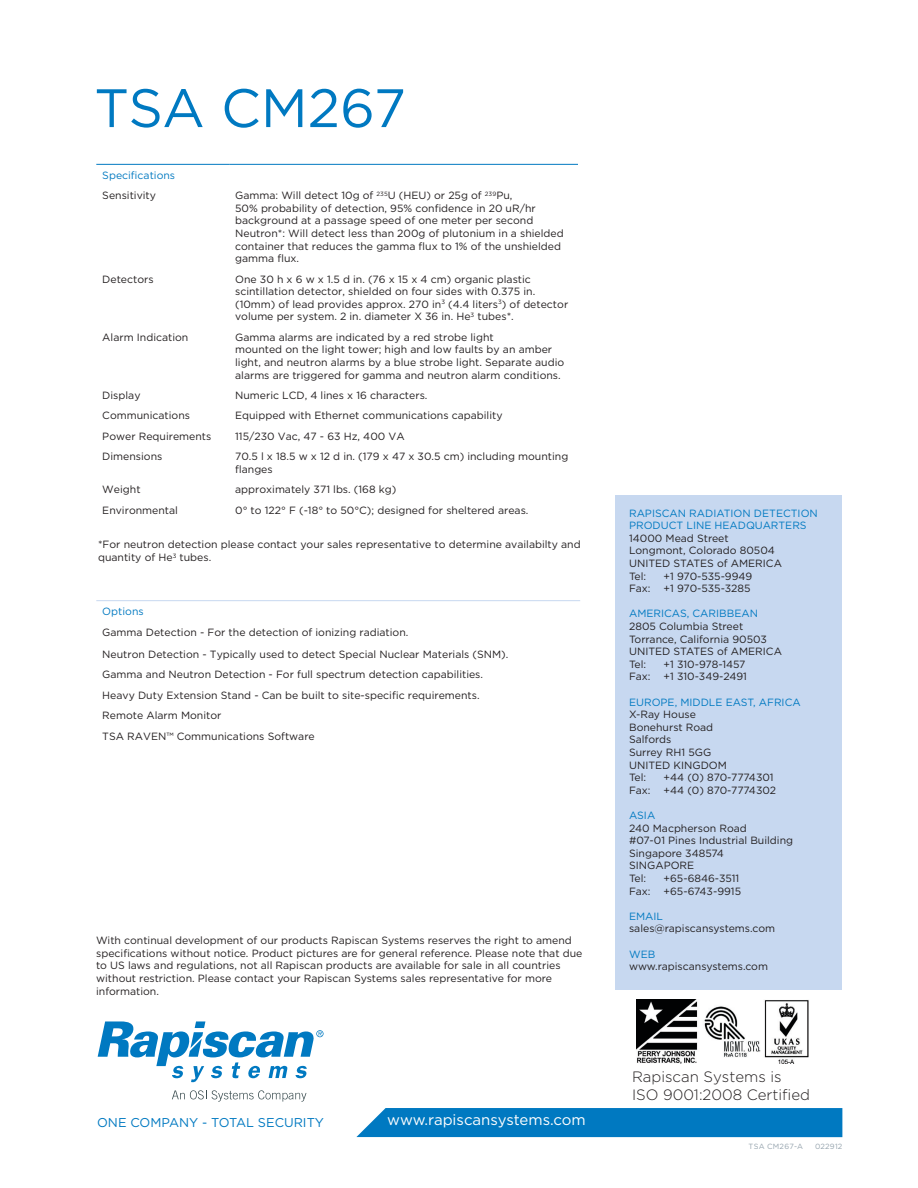
<style>
.page{position:relative;width:918px;height:1188px;background:#fff}
.page>*{position:absolute;margin:0;border:0;box-sizing:border-box;transform-origin:0 0}
.t1{font:54px "Gotham";letter-spacing:-.01em;color:#0079c1}
.Specifications{font:300 15px/18px "Gotham";color:#231f20}
.t2{font:15px "Gotham";color:#fff}
.t3{font:12.75px "Gotham";color:#0079c1}
.Specifications-2{font:10.5px/12.6px "Gotham";color:#231f20}
.Address_Bar{font:10.5px "Gotham";color:#231f20}
.Disclaimer{font:10.5px/12.6px "Gotham";color:#231f20}
.Address_Bar_Header{font:10.5px/12.6px "Gotham";color:#0079c1}
.Specifications_Heade{font:10.5px "Gotham";color:#0079c1}
.Address_Bar-2{font:10.5px "Gotham";color:#0079c1}
.Specifications-3{font:7.5px "Gotham";letter-spacing:.025em;color:#95a3ad}
</style>
<div class="page">
<div style="left:357px;top:1108px;width:485px;height:29px;background:#0079c1"></div>
<svg style="left:98px;top:1021px;width:226px;height:61px"></svg>
<svg style="left:172px;top:1090px;width:134px;height:12px"></svg>
<img style="left:637px;top:1000px;width:172px;height:63px">
<div style="left:616px;top:495px;width:226px;height:495px;background:#c7d8f0"></div>
<hr style="left:96px;top:600px;width:484px;height:1px;background:#c7d8f0">
<hr style="left:96px;top:164px;width:133px;height:1px;background:#0079c1">
<hr style="left:229px;top:164px;width:349px;height:1px;background:#0079c1">
<p class="t1" style="left:94px;top:73px;width:313px">TSA CM267</p>
<p class="Specifications_Heade" style="left:102px;top:168px;width:74px">Specifications</p>
<p class="Specifications-2" style="left:102px;top:189px;width:55px">Sensitivity</p>
<p class="Specifications-2" style="left:235px;top:189px;width:302px">Gamma: Will detect 10g of <sup>235</sup>U (HEU) or 25g of <sup>239</sup>Pu,<br>50% probability of detection, 95% confidence in 20 uR/hr background at a passage speed of one meter per second</p>
<p class="Specifications-2" style="left:235px;top:227px;width:330px">Neutron*: Will detect less than 200g of plutonium in a shielded container that reduces the gamma flux to 1% of the unshielded gamma flux.</p>
<p class="Specifications-2" style="left:102px;top:272px;width:53px">Detectors</p>
<p class="Specifications-2" style="left:235px;top:272px;width:297px">One 30 h x 6 w x 1.5 d in. (76 x 15 x 4 cm) organic plastic</p>
<p class="Specifications-2" style="left:235px;top:285px;width:335px">scintillation detector, shielded on four sides with 0.375 in. (10mm) of lead provides approx. 270 in<sup>3</sup> (4.4 liters<sup>3</sup>) of detector volume per system. 2 in. diameter X 36 in. He<sup>3</sup> tubes*.</p>
<p class="Specifications-2" style="left:102px;top:331px;width:88px">Alarm Indication</p>
<p class="Specifications-2" style="left:235px;top:331px;width:260px">Gamma alarms are indicated by a red strobe light</p>
<p class="Specifications-2" style="left:235px;top:343px;width:331px">mounted on the light tower; high and low faults by an amber light, and neutron alarms by a blue strobe light. Separate audio alarms are triggered for gamma and neutron alarm conditions.</p>
<p class="Specifications-2" style="left:102px;top:389px;width:40px">Display</p>
<p class="Specifications-2" style="left:235px;top:389px;width:194px">Numeric LCD, 4 lines x 16 characters.</p>
<p class="Specifications-2" style="left:102px;top:409px;width:89px">Communications</p>
<p class="Specifications-2" style="left:235px;top:409px;width:269px">Equipped with Ethernet communications capability</p>
<p class="Specifications-2" style="left:102px;top:430px;width:111px">Power Requirements</p>
<p class="Specifications-2" style="left:235px;top:430px;width:171px">115/230 Vac, 47 - 63 Hz, 400 VA</p>
<p class="Specifications-2" style="left:102px;top:450px;width:62px">Dimensions</p>
<p class="Specifications-2" style="left:235px;top:450px;width:335px">70.5 l x 18.5 w x 12 d in. (179 x 47 x 30.5 cm) including mounting flanges</p>
<p class="Specifications-2" style="left:102px;top:483px;width:40px">Weight</p>
<p class="Specifications-2" style="left:235px;top:483px;width:163px">approximately 371 lbs. (168 kg)</p>
<p class="Specifications-2" style="left:102px;top:503px;width:77px">Environmental</p>
<p class="Specifications-2" style="left:235px;top:503px;width:295px">0° to 122° F (-18° to 50°C); designed for sheltered areas.</p>
<p class="Specifications-2" style="left:98px;top:538px;width:484px">*For neutron detection please contact your sales representative to determine availabilty and quantity of He<sup>3</sup> tubes.</p>
<p class="Specifications_Heade" style="left:102px;top:605px;width:43px">Options</p>
<p class="Specifications-2" style="left:102px;top:626px;width:308px">Gamma Detection - For the detection of ionizing radiation.</p>
<p class="Specifications-2" style="left:102px;top:648px;width:408px">Neutron Detection - Typically used to detect Special Nuclear Materials (SNM).</p>
<p class="Specifications-2" style="left:102px;top:668px;width:382px">Gamma and Neutron Detection - For full spectrum detection capabilities.</p>
<p class="Specifications-2" style="left:102px;top:689px;width:379px">Heavy Duty Extension Stand - Can be built to site-specific requirements.</p>
<p class="Specifications-2" style="left:102px;top:709px;width:121px">Remote Alarm Monitor</p>
<p class="Specifications-2" style="left:102px;top:730px;width:214px">TSA RAVEN™ Communications Software</p>
<p class="Disclaimer" style="left:96px;top:934px;width:488px">With continual development of our products Rapiscan Systems reserves the right to amend specifications without notice. Product pictures are for general reference. Please note that due to US laws and regulations, not all Rapiscan products are available for sale in all countries without restriction. Please contact your Rapiscan Systems sales representative for more information.</p>
<p class="t3" style="left:97px;top:1115px;width:228px">ONE COMPANY - TOTAL SECURITY</p>
<p class="t2" style="left:387px;top:1110px;width:200px">www.rapiscansystems.com</p>
<p class="Address_Bar_Header" style="left:629px;top:506px;width:190px">RAPISCAN RADIATION DETECTION<br>PRODUCT LINE HEADQUARTERS</p>
<p class="Address_Bar" style="left:629px;top:531px;width:101px">14000 Mead Street</p>
<p class="Address_Bar" style="left:629px;top:544px;width:147px">Longmont, Colorado 80504</p>
<p class="Address_Bar" style="left:629px;top:557px;width:154px">UNITED STATES of AMERICA</p>
<p class="Address_Bar" style="left:629px;top:569px;width:19px">Tel:</p>
<p class="Address_Bar" style="left:664px;top:569px;width:90px">+1 970-535-9949</p>
<p class="Address_Bar" style="left:629px;top:582px;width:123px">Fax: +1 970-535-3285</p>
<p class="Address_Bar_Header" style="left:629px;top:607px;width:130px">AMERICAS, CARIBBEAN</p>
<p class="Address_Bar" style="left:629px;top:620px;width:116px">2805 Columbia Street</p>
<p class="Address_Bar" style="left:629px;top:632px;width:139px">Torrance, California 90503</p>
<p class="Address_Bar" style="left:629px;top:645px;width:154px">UNITED STATES of AMERICA</p>
<p class="Address_Bar" style="left:629px;top:657px;width:19px">Tel:</p>
<p class="Address_Bar" style="left:664px;top:657px;width:83px">+1 310-978-1457</p>
<p class="Address_Bar" style="left:629px;top:670px;width:119px">Fax: +1 310-349-2491</p>
<p class="Address_Bar_Header" style="left:629px;top:695px;width:173px">EUROPE, MIDDLE EAST, AFRICA</p>
<p class="Address_Bar" style="left:629px;top:708px;width:68px">X-Ray House</p>
<p class="Address_Bar" style="left:629px;top:720px;width:86px">Bonehurst Road</p>
<p class="Address_Bar" style="left:629px;top:733px;width:44px">Salfords</p>
<p class="Address_Bar" style="left:629px;top:746px;width:84px">Surrey RH1 5GG</p>
<p class="Address_Bar" style="left:629px;top:758px;width:99px">UNITED KINGDOM</p>
<p class="Address_Bar" style="left:629px;top:771px;width:19px">Tel:</p>
<p class="Address_Bar" style="left:664px;top:771px;width:112px">+44 (0) 870-7774301</p>
<p class="Address_Bar" style="left:629px;top:783px;width:149px">Fax: +44 (0) 870-7774302</p>
<p class="Address_Bar_Header" style="left:629px;top:809px;width:28px">ASIA</p>
<p class="Address_Bar" style="left:629px;top:821px;width:119px">240 Macpherson Road</p>
<p class="Address_Bar" style="left:629px;top:834px;width:166px">#07-01 Pines Industrial Building</p>
<p class="Address_Bar" style="left:629px;top:846px;width:96px">Singapore 348574</p>
<p class="Address_Bar" style="left:629px;top:859px;width:67px">SINGAPORE</p>
<p class="Address_Bar" style="left:629px;top:872px;width:19px">Tel:</p>
<p class="Address_Bar" style="left:664px;top:872px;width:77px">+65-6846-3511</p>
<p class="Address_Bar" style="left:629px;top:884px;width:114px">Fax: +65-6743-9915</p>
<p class="Address_Bar_Header" style="left:629px;top:910px;width:35px">EMAIL</p>
<p class="Address_Bar" style="left:629px;top:922px;width:148px">sales@rapiscansystems.com</p>
<p class="Address_Bar-2" style="left:629px;top:947px;width:28px">WEB</p>
<p class="Address_Bar" style="left:629px;top:960px;width:140px">www.rapiscansystems.com</p>
<p class="Specifications" style="left:632px;top:1068px;width:180px">Rapiscan Systems is<br>ISO 9001:2008 Certified</p>
<p class="Specifications-3" style="left:749px;top:1141px;width:56px">TSA CM267-A</p>
<p class="Specifications-3" style="left:815px;top:1141px;width:29px">022912</p>
</div>
